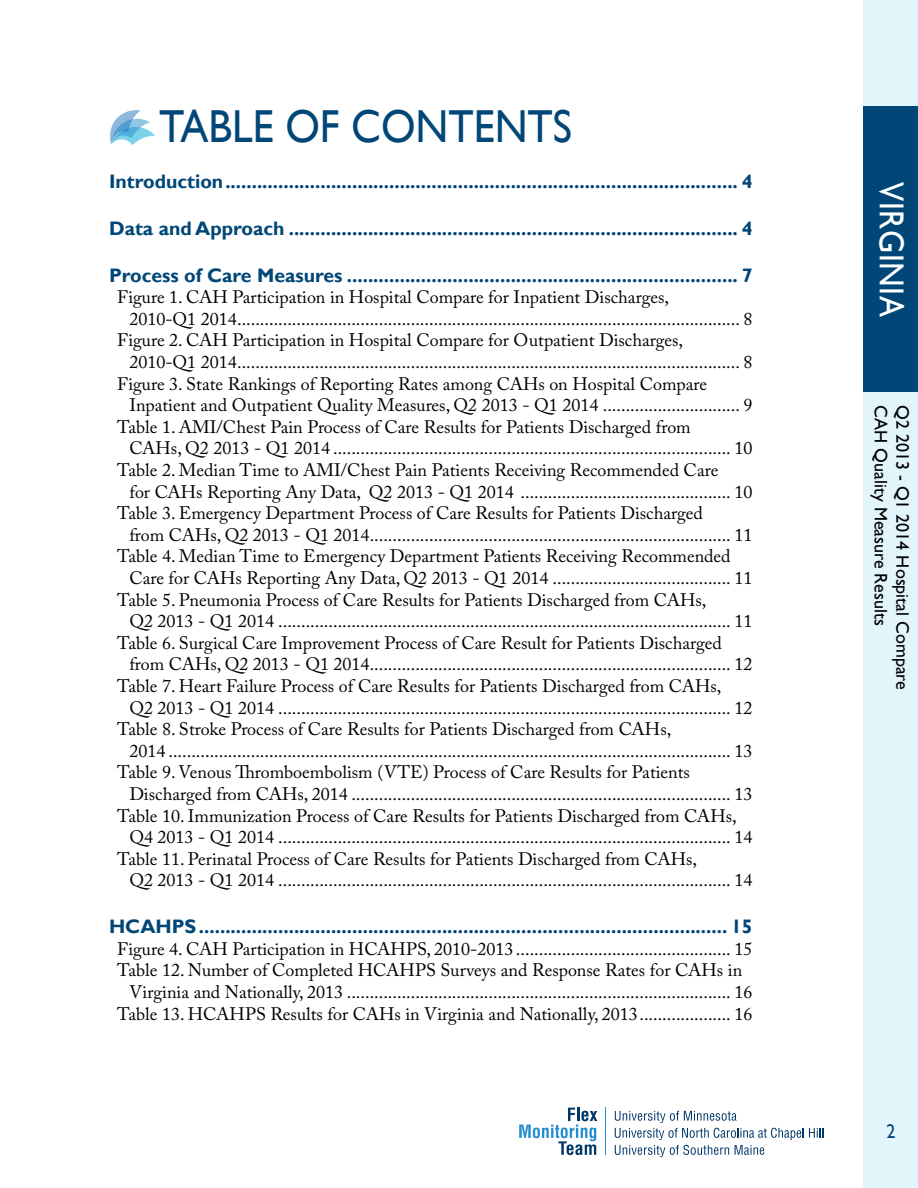
<style>
.page{position:relative;width:918px;height:1188px;background:#fff}
.page>*{position:absolute;margin:0;border:0;box-sizing:border-box;transform-origin:0 0}
.t1{font:46.2px "Gill Sans";color:#004677;scale:.91 1}
.t2{font:34.65px "Gill Sans";letter-spacing:.02em;color:#fff;scale:.91 1}
.t3{font:19.8px "Gill Sans";color:#004677;scale:.91 1}
.t4{font:700 19.5px "Gill Sans";color:#004677}
.t5{font:18px "Adobe Caslon Pro";color:#000}
.t6{font:18px "Gill Sans";color:#000}
</style>
<div class="page">
<div style="left:864px;top:0;width:54px;height:1188px;background:#e2f5fb"></div>
<div style="left:864px;top:107px;width:54px;height:285px;background:#004677"></div>
<svg style="left:110px;top:110px;width:45px;height:34px"></svg>
<svg style="left:519px;top:1108px;width:78px;height:47px"></svg>
<svg style="left:615px;top:1111px;width:209px;height:46px"></svg>
<hr style="left:605px;top:1108px;width:1px;height:47px;background:#238fce">
<h1 class="t1" style="left:159px;top:99px;width:455px">TABLE OF CONTENTS</h1>
<p class="t4" style="left:109px;top:170px;width:645px">Introduction................................................................................................. 4</p>
<p class="t4" style="left:109px;top:217px;width:645px">Data and Approach ..................................................................................... 4</p>
<p class="t4" style="left:109px;top:263px;width:645px">Process of Care Measures .......................................................................... 7</p>
<p class="t5" style="left:117px;top:287px;width:553px">Figure 1. CAH Participation in Hospital Compare for Inpatient Discharges,</p>
<p class="t5" style="left:129px;top:308px;width:625px">2010-Q1 2014.............................................................................................................. 8</p>
<p class="t5" style="left:117px;top:330px;width:567px">Figure 2. CAH Participation in Hospital Compare for Outpatient Discharges,</p>
<p class="t5" style="left:129px;top:351px;width:625px">2010-Q1 2014.............................................................................................................. 8</p>
<p class="t5" style="left:117px;top:373px;width:591px">Figure 3. State Rankings of Reporting Rates among CAHs on Hospital Compare</p>
<p class="t5" style="left:129px;top:395px;width:625px">Inpatient and Outpatient Quality Measures, Q2 2013 - Q1 2014 .............................. 9</p>
<p class="t5" style="left:117px;top:416px;width:575px">Table 1. AMI/Chest Pain Process of Care Results for Patients Discharged from</p>
<p class="t5" style="left:129px;top:438px;width:625px">CAHs, Q2 2013 - Q1 2014 ....................................................................................... 10</p>
<p class="t5" style="left:117px;top:459px;width:603px">Table 2. Median Time to AMI/Chest Pain Patients Receiving Recommended Care</p>
<p class="t5" style="left:129px;top:481px;width:625px">for CAHs Reporting Any Data, Q2 2013 - Q1 2014 .............................................. 10</p>
<p class="t5" style="left:117px;top:503px;width:587px">Table 3. Emergency Department Process of Care Results for Patients Discharged</p>
<p class="t5" style="left:129px;top:524px;width:625px">from CAHs, Q2 2013 - Q1 2014............................................................................... 11</p>
<p class="t5" style="left:117px;top:546px;width:615px">Table 4. Median Time to Emergency Department Patients Receiving Recommended</p>
<p class="t5" style="left:129px;top:567px;width:625px">Care for CAHs Reporting Any Data, Q2 2013 - Q1 2014 ....................................... 11</p>
<p class="t5" style="left:117px;top:589px;width:591px">Table 5. Pneumonia Process of Care Results for Patients Discharged from CAHs,</p>
<p class="t5" style="left:129px;top:611px;width:625px">Q2 2013 - Q1 2014 ................................................................................................... 11</p>
<p class="t5" style="left:117px;top:632px;width:606px">Table 6. Surgical Care Improvement Process of Care Result for Patients Discharged</p>
<p class="t5" style="left:129px;top:654px;width:625px">from CAHs, Q2 2013 - Q1 2014............................................................................... 12</p>
<p class="t5" style="left:117px;top:675px;width:606px">Table 7. Heart Failure Process of Care Results for Patients Discharged from CAHs,</p>
<p class="t5" style="left:129px;top:697px;width:625px">Q2 2013 - Q1 2014 ................................................................................................... 12</p>
<p class="t5" style="left:117px;top:719px;width:555px">Table 8. Stroke Process of Care Results for Patients Discharged from CAHs,</p>
<p class="t5" style="left:129px;top:740px;width:625px">2014 ........................................................................................................................... 13</p>
<p class="t5" style="left:117px;top:762px;width:574px">Table 9. Venous Thromboembolism (VTE) Process of Care Results for Patients</p>
<p class="t5" style="left:129px;top:783px;width:625px">Discharged from CAHs, 2014 ................................................................................... 13</p>
<p class="t5" style="left:117px;top:805px;width:621px">Table 10. Immunization Process of Care Results for Patients Discharged from CAHs,</p>
<p class="t5" style="left:129px;top:827px;width:625px">Q4 2013 - Q1 2014 ................................................................................................... 14</p>
<p class="t5" style="left:117px;top:848px;width:581px">Table 11. Perinatal Process of Care Results for Patients Discharged from CAHs,</p>
<p class="t5" style="left:129px;top:870px;width:625px">Q2 2013 - Q1 2014 ................................................................................................... 14</p>
<p class="t4" style="left:109px;top:915px;width:645px">HCAHPS.................................................................................................... 15</p>
<p class="t5" style="left:117px;top:938px;width:637px">Figure 4. CAH Participation in HCAHPS, 2010-2013 ............................................... 15</p>
<p class="t5" style="left:117px;top:960px;width:626px">Table 12. Number of Completed HCAHPS Surveys and Response Rates for CAHs in</p>
<p class="t5" style="left:129px;top:981px;width:625px">Virginia and Nationally, 2013 .................................................................................... 16</p>
<p class="t5" style="left:117px;top:1003px;width:637px">Table 13. HCAHPS Results for CAHs in Virginia and Nationally, 2013.................... 16</p>
<h2 class="t2" style="left:912px;top:182px;width:150px;rotate:90deg">VIRGINIA</h2>
<p class="t6" style="left:891px;top:405px;width:222px;rotate:90deg">CAH Quality Measure Results</p>
<p class="t6" style="left:913px;top:405px;width:286px;rotate:90deg">Q2 2013 - Q1 2014 Hospital Compare</p>
<p class="t3" style="left:886px;top:1120px;width:11px">2</p>
</div>
